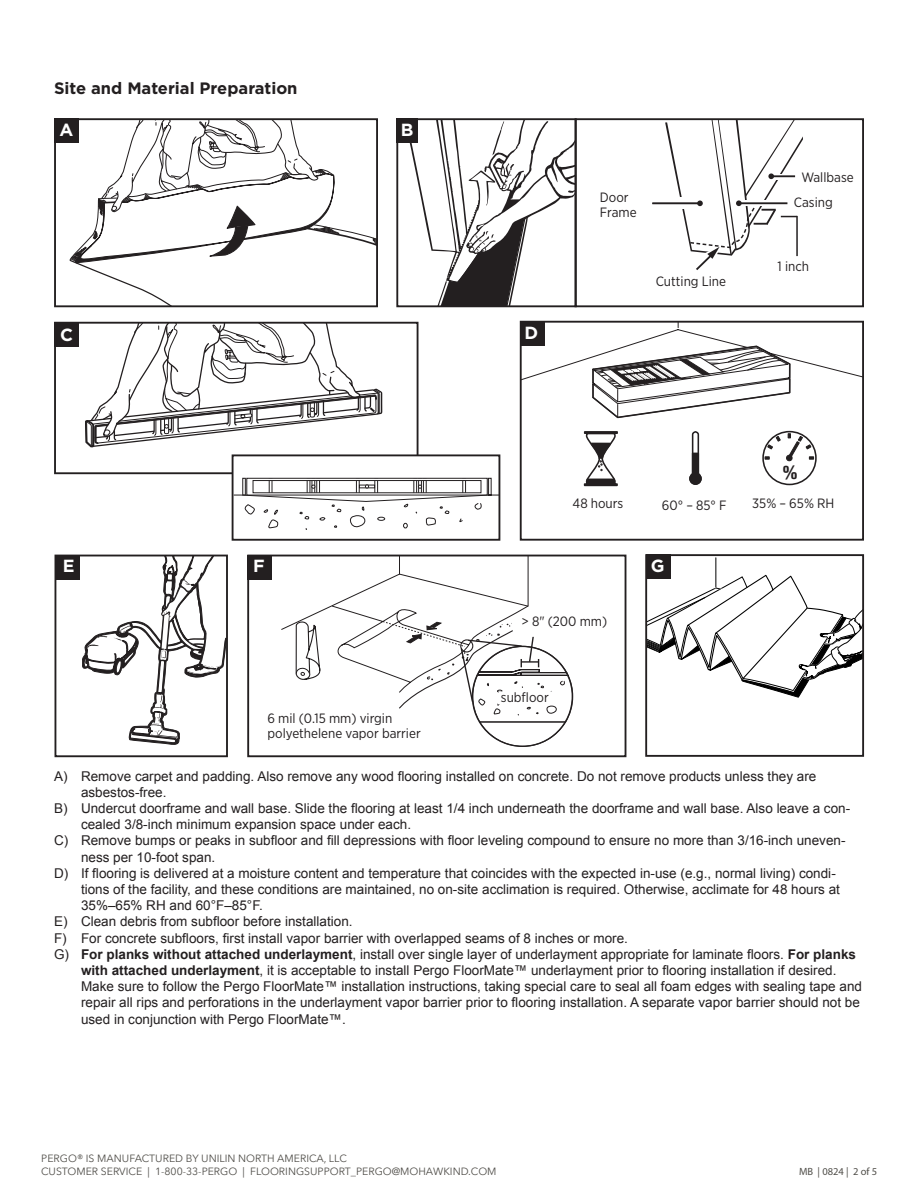
<style>
.page{position:relative;width:918px;height:1188px;background:#fff}
.page>*{position:absolute;margin:0;border:0;box-sizing:border-box;transform-origin:0 0}
.t1{font:700 condensed 18.75px "Helvetica Neue";color:#231f20}
.Headers{font:700 17.55px "Gotham";color:#fff}
.Headers-2{font:700 16.5px "Gotham";color:#231f20}
.t2{font:13.5px/16.2px "Arial";color:#231f20}
.Callouts{font:13.5px/15px "Gotham Narrow";color:#231f20}
.t3{font:10.5px/12.6px "Avenir Next";color:#504e49}
.t4{font:10.5px "Myriad Pro";color:#504e49}
.s1{font-weight:700}
</style>
<div class="page">
<svg style="left:123px;top:121px;width:189px;height:48px"></svg>
<svg style="left:69px;top:169px;width:306px;height:135px"></svg>
<div style="left:54px;top:118px;width:324px;height:189px;border:2px solid #231f20"></div>
<div style="left:55px;top:119px;width:24px;height:24px;background:#231f20"></div>
<hr style="left:652px;top:202px;width:47px;height:2px;background:#231f20">
<div style="left:575px;top:118px;width:289px;height:189px;border:2px solid #231f20"></div>
<svg style="left:665px;top:119px;width:138px;height:151px"></svg>
<svg style="left:409px;top:121px;width:165px;height:183px"></svg>
<div style="left:396px;top:118px;width:181px;height:189px;border:2px solid #231f20"></div>
<div style="left:397px;top:119px;width:21px;height:24px;background:#231f20"></div>
<svg style="left:523px;top:324px;width:338px;height:162px"></svg>
<div style="left:520px;top:321px;width:344px;height:220px;border:2px solid #231f20"></div>
<div style="left:520px;top:321px;width:25px;height:25px;background:#231f20"></div>
<svg style="left:85px;top:325px;width:297px;height:122px"></svg>
<div style="left:54px;top:322px;width:364px;height:152px;border:2px solid #231f20"></div>
<div style="left:55px;top:322px;width:24px;height:24px;background:#231f20"></div>
<div style="left:233px;top:455px;width:266px;height:85px;background:#fff"></div>
<svg style="left:235px;top:478px;width:262px;height:52px"></svg>
<div style="left:232px;top:454px;width:268px;height:87px;border:2px solid #231f20"></div>
<svg style="left:82px;top:558px;width:143px;height:186px"></svg>
<div style="left:55px;top:555px;width:173px;height:202px;border:2px solid #231f20"></div>
<div style="left:55px;top:555px;width:24px;height:25px;background:#231f20"></div>
<hr style="left:715px;top:558px;width:1px;height:30px;background:#000">
<svg style="left:648px;top:574px;width:213px;height:124px"></svg>
<div style="left:645px;top:554px;width:219px;height:203px;border:2px solid #231f20"></div>
<div style="left:646px;top:555px;width:24px;height:24px;background:#231f20"></div>
<div style="left:247px;top:555px;width:379px;height:202px;border:2px solid #231f20"></div>
<div style="left:248px;top:555px;width:24px;height:24px;background:#231f20"></div>
<svg style="left:281px;top:556px;width:292px;height:191px"></svg>
<div style="left:522px;top:615px;width:94px;height:20px;background:#fff"></div>
<p class="Headers-2" style="left:54px;top:77px;width:245px">Site and Material Preparation</p>
<p class="Headers" style="left:60px;top:118px;width:15px">A</p>
<p class="Headers" style="left:401px;top:118px;width:14px">B</p>
<p class="Headers" style="left:60px;top:323px;width:14px">C</p>
<p class="Headers" style="left:525px;top:321px;width:15px">D</p>
<p class="Callouts" style="left:600px;top:189px;width:38px">Door<br>Frame</p>
<p class="Callouts" style="left:656px;top:273px;width:72px">Cutting Line</p>
<p class="Callouts" style="left:801px;top:169px;width:54px">Wallbase</p>
<p class="Callouts" style="left:794px;top:194px;width:40px">Casing</p>
<p class="Callouts" style="left:778px;top:258px;width:33px">1 inch</p>
<p class="Headers" style="left:63px;top:554px;width:13px">E</p>
<p class="Headers" style="left:253px;top:554px;width:13px">F</p>
<p class="t1" style="left:783px;top:461px;width:16px">%</p>
<p class="Callouts" style="left:573px;top:496px;width:52px">48 hours</p>
<p class="Callouts" style="left:662px;top:497px;width:66px">60° – 85° F</p>
<p class="Callouts" style="left:752px;top:496px;width:84px">35% – 65% RH</p>
<p class="Headers" style="left:651px;top:554px;width:15px">G</p>
<p class="Callouts" style="left:522px;top:614px;width:87px">&gt; 8" (200 mm)</p>
<p class="Callouts" style="left:267px;top:710px;width:155px">6 mil (0.15 mm) virgin polyethelene vapor barrier</p>
<p class="Callouts" style="left:501px;top:690px;width:49px">subfloor</p>
<p class="t2" style="left:81px;top:768px;width:737px;text-indent:-27px">A) Remove carpet and padding. Also remove any wood flooring installed on concrete. Do not remove products unless they are asbestos-free.</p>
<p class="t2" style="left:81px;top:800px;width:771px;text-indent:-27px">B) Undercut doorframe and wall base. Slide the flooring at least 1/4 inch underneath the doorframe and wall base. Also leave a con&shy;cealed 3/8-inch minimum expansion space under each.</p>
<p class="t2" style="left:81px;top:833px;width:766px;text-indent:-27px">C) Remove bumps or peaks in subfloor and fill depressions with floor leveling compound to ensure no more than 3/16-inch uneven&shy;ness per 10-foot span.</p>
<p class="t2" style="left:81px;top:865px;width:761px;text-indent:-27px">D) If flooring is delivered at a moisture content and temperature that coincides with the expected in-use (e.g., normal living) condi&shy;tions of the facility, and these conditions are maintained, no on-site acclimation is required. Otherwise, acclimate for 48 hours at<br>35%–65% RH and 60°F–85°F.</p>
<p class="t2" style="left:54px;top:914px;width:300px">E) Clean debris from subfloor before installation.</p>
<p class="t2" style="left:54px;top:930px;width:575px">F) For concrete subfloors, first install vapor barrier with overlapped seams of 8 inches or more.</p>
<p class="t2" style="left:81px;top:946px;width:783px;text-indent:-27px">G) <span class="s1">For planks without attached underlayment</span>, install over single layer of underlayment appropriate for laminate floors. <span class="s1">For planks with attached underlayment</span>, it is acceptable to install Pergo FloorMate™ underlayment prior to flooring installation if desired.<br>Make sure to follow the Pergo FloorMate™ installation instructions, taking special care to seal all foam edges with sealing tape and repair all rips and perforations in the underlayment vapor barrier prior to flooring installation. A separate vapor barrier should not be used in conjunction with Pergo FloorMate™.</p>
<p class="t3" style="left:41px;top:1152px;width:457px">PERGO® IS MANUFACTURED BY UNILIN NORTH AMERICA, LLC<br>CUSTOMER SERVICE | 1-800-33-PERGO | FLOORINGSUPPORT_PERGO@MOHAWKIND.COM</p>
<p class="t4" style="left:799px;top:1165px;width:80px">MB | 0824 | 2 of 5</p>
</div>
